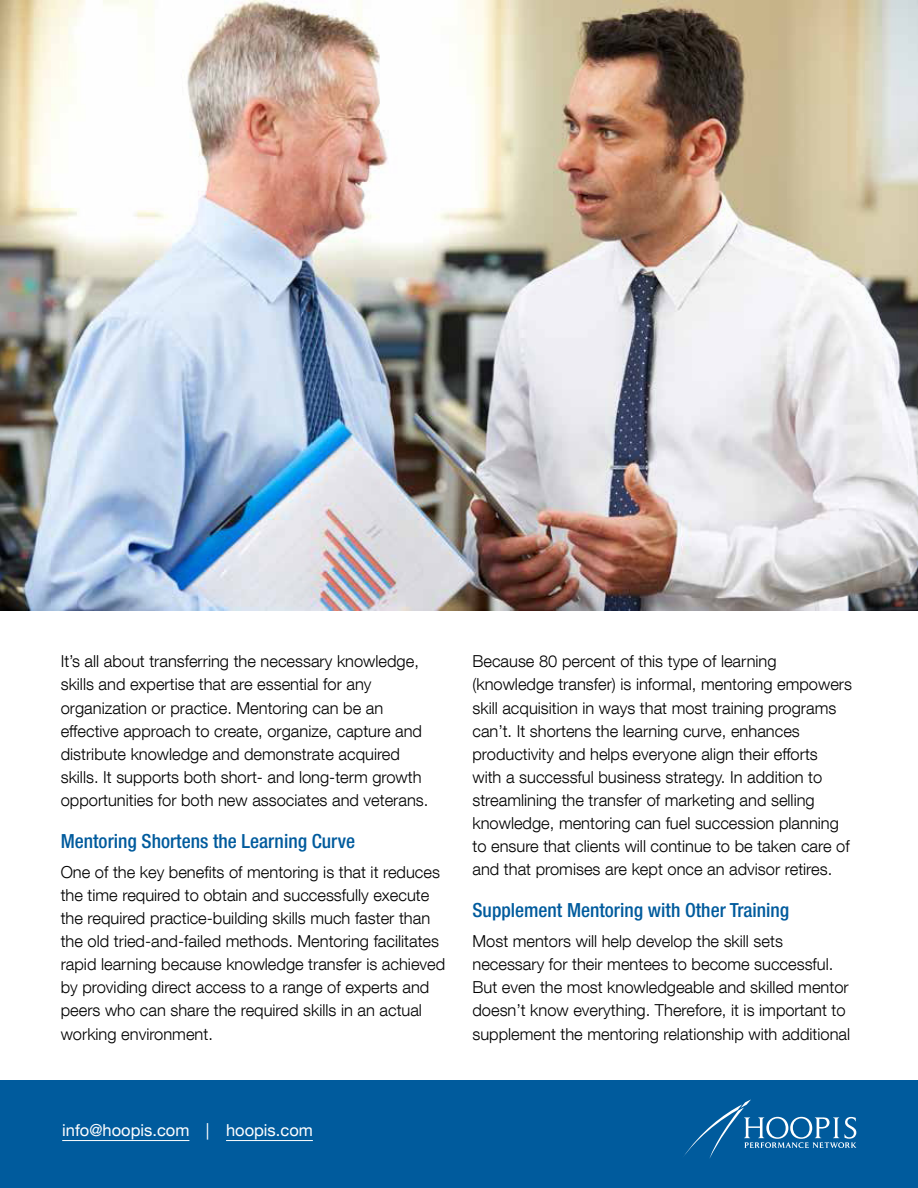
<style>
.page{position:relative;width:918px;height:1188px;background:#fff}
.page>*{position:absolute;margin:0;border:0;box-sizing:border-box;transform-origin:0 0}
.sub_heading{font:500 condensed 19.5px "Helvetica Neue LT Com";color:#005b9d}
.text{font:300 16.5px/23.1px "Helvetica Neue LT Com";color:#000}
.t1{font:16.5px "Helvetica Neue LT Com";color:#fff}
</style>
<div class="page">
<img style="left:0;top:1px;width:918px;height:610px">
<div style="left:0;top:1080px;width:918px;height:108px;background:#005b9d"></div>
<hr style="left:62px;top:1140px;width:127px;height:1px;background:#fff">
<hr style="left:226px;top:1140px;width:87px;height:1px;background:#fff">
<svg style="left:684px;top:1099px;width:172px;height:60px"></svg>
<p class="text" style="left:61px;top:650px;width:369px">It’s all about transferring the necessary knowledge, skills and expertise that are essential for any organization or practice. Mentoring can be an effective approach to create, organize, capture and distribute knowledge and demonstrate acquired skills. It supports both short- and long-term growth opportunities for both new associates and veterans.</p>
<p class="sub_heading" style="left:61px;top:830px;width:296px">Mentoring Shortens the Learning Curve</p>
<p class="text" style="left:61px;top:860px;width:386px">One of the key benefits of mentoring is that it reduces the time required to obtain and successfully execute the required practice-building skills much faster than the old tried-and-failed methods. Mentoring facilitates rapid learning because knowledge transfer is achieved by providing direct access to a range of experts and peers who can share the required skills in an actual working environment.</p>
<p class="text" style="left:472px;top:650px;width:381px">Because 80 percent of this type of learning (knowledge transfer) is informal, mentoring empowers skill acquisition in ways that most training programs can’t. It shortens the learning curve, enhances productivity and helps everyone align their efforts<br>with a successful business strategy. In addition to streamlining the transfer of marketing and selling knowledge, mentoring can fuel succession planning to ensure that clients will continue to be taken care of and that promises are kept once an advisor retires.</p>
<p class="sub_heading" style="left:472px;top:899px;width:318px">Supplement Mentoring with Other Training</p>
<p class="text" style="left:472px;top:929px;width:379px">Most mentors will help develop the skill sets necessary for their mentees to become successful.<br>But even the most knowledgeable and skilled mentor doesn’t know everything. Therefore, it is important to supplement the mentoring relationship with additional</p>
<p class="t1" style="left:62px;top:1120px;width:252px">info@hoopis.com | hoopis.com</p>
</div>
